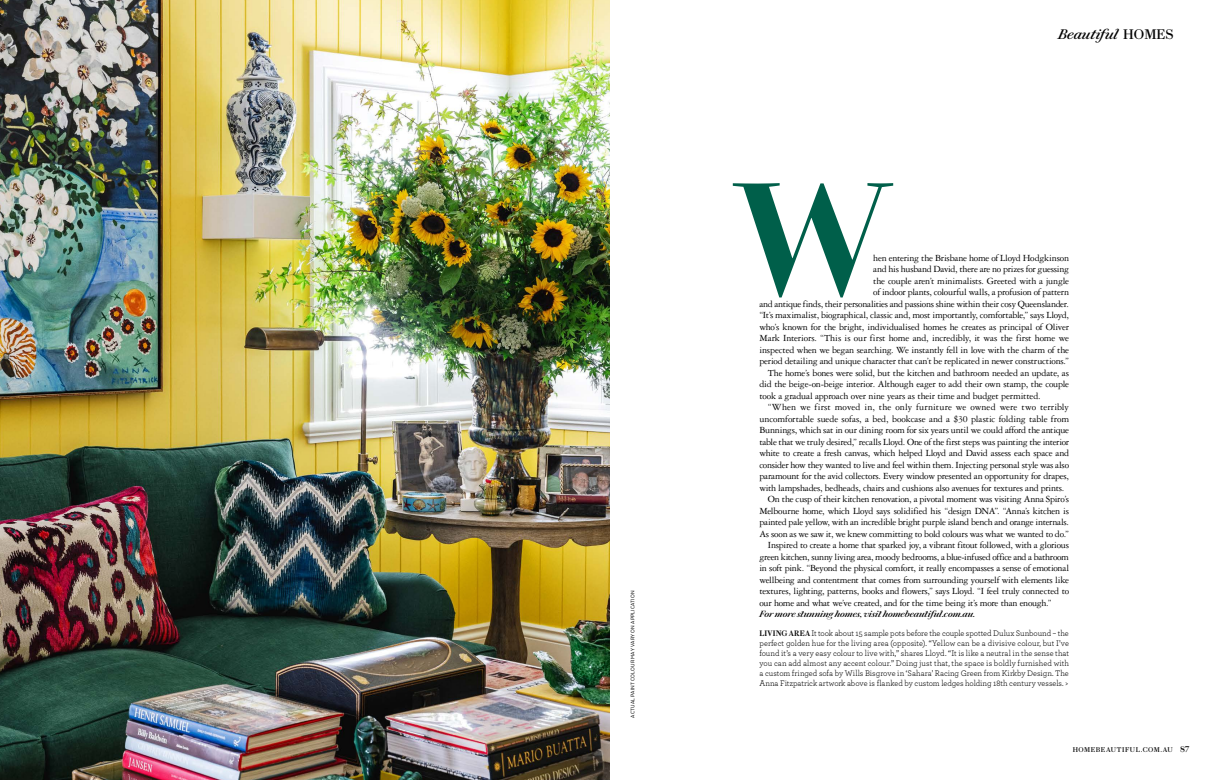
<style>
.page{position:relative;width:1219px;height:780px;background:#fff}
.page>*{position:absolute;margin:0;border:0;box-sizing:border-box;transform-origin:0 0}
.t1{font:700 162px "Chiswick Headline";color:#005f4a}
.t2{font:italic 14px "Chiswick Text";color:#000}
.t3{font:10px "Garamond 3 LT Std";letter-spacing:-.02em;color:#000}
.t4{font:10px "Garamond 3 LT Std";letter-spacing:.005em;color:#000}
.t5{font:italic 600 9px "Chiswick Deck";color:#000}
.t6{font:8.5px/10px "Archer";letter-spacing:-.005em;color:#000;text-align:justify}
.t7{font:7px "Chiswick Text";letter-spacing:.07em;color:#000}
.t8{font:6px "Texta Narrow Alt";letter-spacing:.03em;color:#000}
.s1{font-style:normal}
.s2{font-family:"Chiswick Text";font-weight:600;font-size:8px}
.s3{font-size:9px}
</style>
<div class="page">
<img style="left:0;top:0;width:609px;height:780px">
<p class="t8" style="left:629px;top:717px;width:128px;rotate:-90deg">ACTUAL PAINT COLOUR MAY VARY ON APPLICATION</p>
<h2 class="t2" style="left:1058px;top:23px;width:117px">Beautiful <span class="s1">HOMES</span></h2>
<h1 class="t1" style="left:736px;top:118px;width:155px">W</h1>
<p class="t3" style="left:873px;top:252px;width:197px">hen entering the Brisbane home of Lloyd Hodgkinson</p>
<p class="t3" style="left:873px;top:263px;width:197px">and his husband David, there are no prizes for guessing</p>
<p class="t3" style="left:873px;top:275px;width:197px">the couple aren’t minimalists. Greeted with a jungle</p>
<p class="t3" style="left:873px;top:286px;width:197px">of indoor plants, colourful walls, a profusion of pattern</p>
<p class="t3" style="left:759px;top:298px;width:311px">and antique finds, their personalities and passions shine within their cosy Queenslander.</p>
<p class="t3" style="left:759px;top:309px;width:311px">“It’s maximalist, biographical, classic and, most importantly, comfortable,” says Lloyd,</p>
<p class="t3" style="left:759px;top:321px;width:311px">who’s known for the bright, individualised homes he creates as principal of Oliver</p>
<p class="t3" style="left:759px;top:332px;width:311px">Mark Interiors. “This is our first home and, incredibly, it was the first home we</p>
<p class="t3" style="left:759px;top:344px;width:311px">inspected when we began searching. We instantly fell in love with the charm of the</p>
<p class="t3" style="left:759px;top:355px;width:311px">period detailing and unique character that can’t be replicated in newer constructions.”</p>
<p class="t3" style="left:768px;top:367px;width:303px">The home’s bones were solid, but the kitchen and bathroom needed an update, as</p>
<p class="t3" style="left:759px;top:378px;width:311px">did the beige-on-beige interior. Although eager to add their own stamp, the couple</p>
<p class="t3" style="left:759px;top:390px;width:283px">took a gradual approach over nine years as their time and budget permitted.</p>
<p class="t4" style="left:768px;top:401px;width:303px">“When we first moved in, the only furniture we owned were two terribly</p>
<p class="t3" style="left:759px;top:413px;width:311px">uncomfortable suede sofas, a bed, bookcase and a $30 plastic folding table from</p>
<p class="t3" style="left:759px;top:424px;width:311px">Bunnings, which sat in our dining room for six years until we could afford the antique</p>
<p class="t3" style="left:759px;top:436px;width:311px">table that we truly desired,” recalls Lloyd. One of the first steps was painting the interior</p>
<p class="t3" style="left:759px;top:447px;width:311px">white to create a fresh canvas, which helped Lloyd and David assess each space and</p>
<p class="t3" style="left:759px;top:459px;width:311px">consider how they wanted to live and feel within them. Injecting personal style was also</p>
<p class="t3" style="left:759px;top:470px;width:311px">paramount for the avid collectors. Every window presented an opportunity for drapes,</p>
<p class="t3" style="left:759px;top:482px;width:306px">with lampshades, bedheads, chairs and cushions also avenues for textures and prints.</p>
<p class="t3" style="left:768px;top:493px;width:303px">On the cusp of their kitchen renovation, a pivotal moment was visiting Anna Spiro’s</p>
<p class="t3" style="left:759px;top:505px;width:311px">Melbourne home, which Lloyd says solidified his “design DNA”. “Anna’s kitchen is</p>
<p class="t3" style="left:759px;top:516px;width:311px">painted pale yellow, with an incredible bright purple island bench and orange internals.</p>
<p class="t3" style="left:759px;top:528px;width:311px">As soon as we saw it, we knew committing to bold colours was what we wanted to do.”</p>
<p class="t3" style="left:768px;top:539px;width:303px">Inspired to create a home that sparked joy, a vibrant fitout followed, with a glorious</p>
<p class="t3" style="left:759px;top:551px;width:311px">green kitchen, sunny living area, moody bedrooms, a blue-infused office and a bathroom</p>
<p class="t3" style="left:759px;top:562px;width:311px">in soft pink. “Beyond the physical comfort, it really encompasses a sense of emotional</p>
<p class="t3" style="left:759px;top:574px;width:311px">wellbeing and contentment that comes from surrounding yourself with elements like</p>
<p class="t3" style="left:759px;top:585px;width:311px">textures, lighting, patterns, books and flowers,” says Lloyd. “I feel truly connected to</p>
<p class="t3" style="left:759px;top:597px;width:294px">our home and what we’ve created, and for the time being it’s more than enough.”</p>
<p class="t5" style="left:759px;top:607px;width:217px">For more stunning homes, visit homebeautiful.com.au.</p>
<p class="t6" style="left:759px;top:627px;width:311px"><span class="s2">LIVING AREA</span> It took about 15 sample pots before the couple spotted Dulux Sunbound – the perfect golden hue for the living area (opposite). “Yellow can be a divisive colour, but I’ve found it’s a very easy colour to live with,” shares Lloyd. “It is like a neutral in the sense that you can add almost any accent colour.” Doing just that, the space is boldly furnished with a custom fringed sofa by Wills Bisgrove in ‘Sahara’ Racing Green from Kirkby Design. The Anna Fitzpatrick artwork above is flanked by custom ledges holding 18th century vessels. &gt;</p>
<p class="t7" style="left:1073px;top:744px;width:118px">HOMEBEAUTIFUL.COM.AU <span class="s3">87</span></p>
</div>
